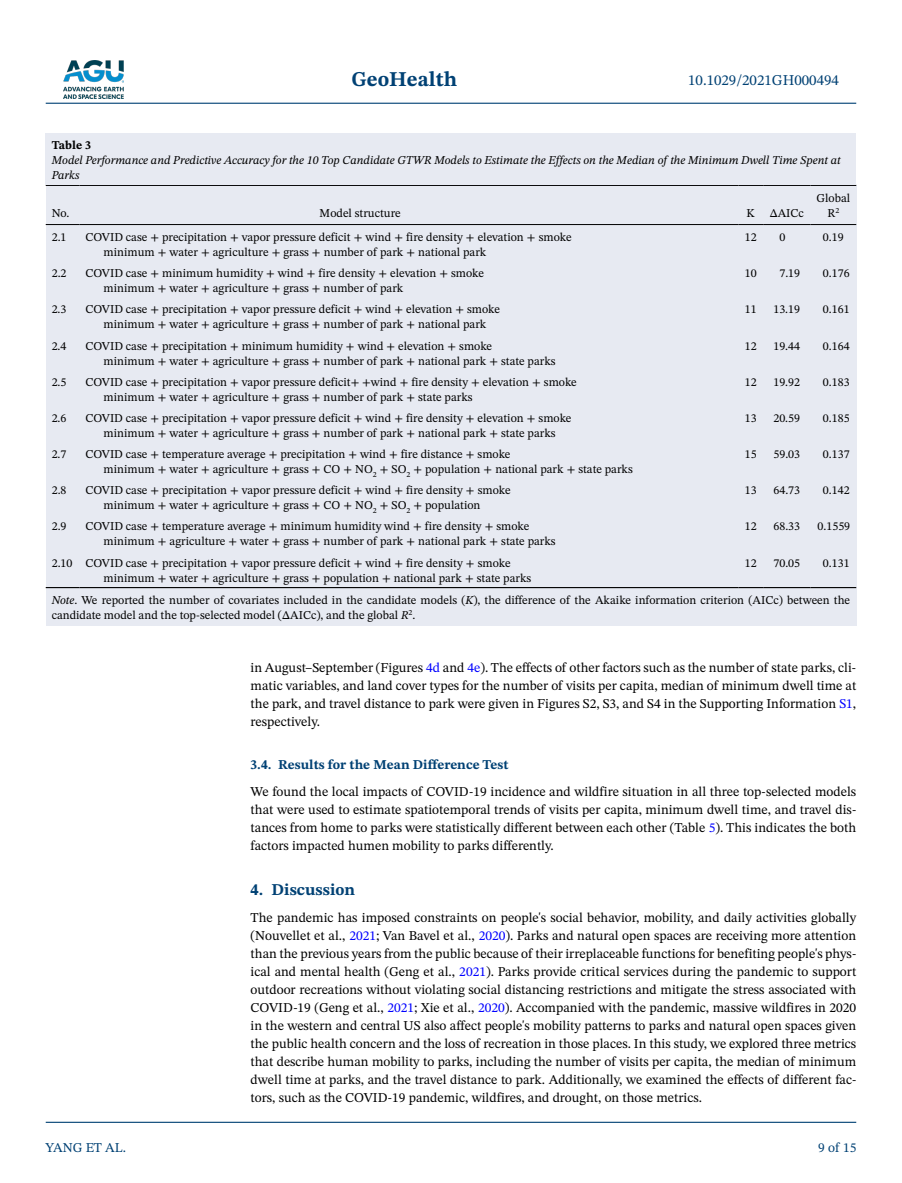
<style>
.page{position:relative;width:902px;height:1183px;background:#fff}
.page>*{position:absolute;margin:0;border:0;box-sizing:border-box;transform-origin:0 0}
.t1{font:700 21px "STIX Two Text";color:#004174}
.t2{font:700 16.5px "STIX Two Text";color:#004174}
.t3{font:15px "STIX Two Text";color:#004174}
.t4{font:13.5px/18px "STIX Two Text";color:#000;text-align:justify}
.t5{font:700 13.5px "STIX Two Text";color:#004174}
.t6{font:13.5px "STIX Two Text";color:#004174}
.t7{font:12px/15px "STIX Two Text";color:#000}
.t8{font:italic 12px/15px "STIX Two Text";color:#000}
.t9{font:700 12px "STIX Two Text";color:#000}
.s1{font-style:italic}
.s2{color:#00f}
</style>
<div class="page">
<img style="left:63px;top:60px;width:60px;height:39px">
<hr style="left:46px;top:103px;width:810px;height:1px;background:#004174">
<hr style="left:46px;top:1121px;width:810px;height:1px;background:#004174">
<div style="left:46px;top:185px;width:810px;height:440px;background:#e7eaf2"></div>
<hr style="left:46px;top:185px;width:33px;height:1px;background:#000">
<hr style="left:46px;top:224px;width:33px;height:1px;background:#000">
<hr style="left:79px;top:185px;width:659px;height:1px;background:#000">
<hr style="left:79px;top:224px;width:659px;height:1px;background:#000">
<svg style="left:738px;top:185px;width:25px;height:1px"></svg>
<svg style="left:738px;top:224px;width:25px;height:1px"></svg>
<hr style="left:763px;top:185px;width:47px;height:1px;background:#000">
<hr style="left:763px;top:224px;width:47px;height:1px;background:#000">
<hr style="left:810px;top:185px;width:46px;height:1px;background:#000">
<hr style="left:810px;top:224px;width:46px;height:1px;background:#000">
<hr style="left:46px;top:587px;width:33px;height:1px;background:#000">
<hr style="left:79px;top:587px;width:659px;height:1px;background:#000">
<svg style="left:738px;top:587px;width:25px;height:1px"></svg>
<hr style="left:763px;top:587px;width:47px;height:1px;background:#000">
<hr style="left:810px;top:587px;width:46px;height:1px;background:#000">
<div style="left:46px;top:134px;width:810px;height:51px;background:#e7eaf2"></div>
<h1 class="t1" style="left:351px;top:64px;width:107px">GeoHealth</h1>
<p class="t3" style="left:688px;top:69px;width:152px">10.1029/2021GH000494</p>
<p class="t9" style="left:52px;top:136px;width:41px">Table 3</p>
<p class="t8" style="left:52px;top:152px;width:790px">Model Performance and Predictive Accuracy for the 10 Top Candidate GTWR Models to Estimate the Effects on the Median of the Minimum Dwell Time Spent at<br>Parks</p>
<p class="t7" style="left:52px;top:205px;width:19px">No.</p>
<p class="t7" style="left:319px;top:205px;width:83px">Model structure</p>
<p class="t7" style="left:746px;top:205px;width:59px">K ∆AICc</p>
<p class="t7" style="left:816px;top:190px;width:35px;text-align:center">Global<br>R<sup>2</sup></p>
<p class="t7" style="left:52px;top:229px;width:16px">2.1</p>
<p class="t7" style="left:103px;top:229px;width:469px;text-indent:-18px">COVID case + precipitation + vapor pressure deficit + wind + fire density + elevation + smoke minimum + water + agriculture + grass + number of park + national park</p>
<p class="t7" style="left:744px;top:229px;width:13px">12</p>
<p class="t7" style="left:779px;top:229px;width:7px">0</p>
<p class="t7" style="left:822px;top:229px;width:22px">0.19</p>
<p class="t7" style="left:52px;top:265px;width:16px">2.2</p>
<p class="t7" style="left:103px;top:265px;width:382px;text-indent:-18px">COVID case + minimum humidity + wind + fire density + elevation + smoke minimum + water + agriculture + grass + number of park</p>
<p class="t7" style="left:744px;top:265px;width:13px">10</p>
<p class="t7" style="left:779px;top:265px;width:22px">7.19</p>
<p class="t7" style="left:822px;top:265px;width:28px">0.176</p>
<p class="t7" style="left:52px;top:302px;width:16px">2.3</p>
<p class="t7" style="left:85px;top:302px;width:416px;text-align:center">COVID case + precipitation + vapor pressure deficit + wind + elevation + smoke minimum + water + agriculture + grass + number of park + national park</p>
<p class="t7" style="left:744px;top:302px;width:13px">11</p>
<p class="t7" style="left:773px;top:302px;width:28px">13.19</p>
<p class="t7" style="left:822px;top:302px;width:28px">0.161</p>
<p class="t7" style="left:52px;top:338px;width:16px">2.4</p>
<p class="t7" style="left:103px;top:338px;width:453px;text-indent:-18px">COVID case + precipitation + minimum humidity + wind + elevation + smoke<br>minimum + water + agriculture + grass + number of park + national park + state parks</p>
<p class="t7" style="left:744px;top:338px;width:13px">12</p>
<p class="t7" style="left:773px;top:338px;width:28px">19.44</p>
<p class="t7" style="left:822px;top:338px;width:28px">0.164</p>
<p class="t7" style="left:52px;top:374px;width:16px">2.5</p>
<p class="t7" style="left:103px;top:374px;width:475px;text-indent:-18px">COVID case + precipitation + vapor pressure deficit+ +wind + fire density + elevation + smoke minimum + water + agriculture + grass + number of park + state parks</p>
<p class="t7" style="left:744px;top:374px;width:13px">12</p>
<p class="t7" style="left:773px;top:374px;width:28px">19.92</p>
<p class="t7" style="left:822px;top:374px;width:28px">0.183</p>
<p class="t7" style="left:52px;top:410px;width:16px">2.6</p>
<p class="t7" style="left:85px;top:410px;width:487px;text-align:center">COVID case + precipitation + vapor pressure deficit + wind + fire density + elevation + smoke minimum + water + agriculture + grass + number of park + national park + state parks</p>
<p class="t7" style="left:744px;top:410px;width:13px">13</p>
<p class="t7" style="left:773px;top:410px;width:28px">20.59</p>
<p class="t7" style="left:822px;top:410px;width:28px">0.185</p>
<p class="t7" style="left:52px;top:446px;width:16px">2.7</p>
<p class="t7" style="left:103px;top:446px;width:531px;text-indent:-18px">COVID case + temperature average + precipitation + wind + fire distance + smoke<br>minimum + water + agriculture + grass + CO + NO<sub>2</sub> + SO<sub>2</sub> + population + national park + state parks</p>
<p class="t7" style="left:744px;top:446px;width:13px">15</p>
<p class="t7" style="left:773px;top:446px;width:28px">59.03</p>
<p class="t7" style="left:822px;top:446px;width:28px">0.137</p>
<p class="t7" style="left:52px;top:482px;width:16px">2.8</p>
<p class="t7" style="left:103px;top:482px;width:408px;text-indent:-18px">COVID case + precipitation + vapor pressure deficit + wind + fire density + smoke minimum + water + agriculture + grass + CO + NO<sub>2</sub> + SO<sub>2</sub> + population</p>
<p class="t7" style="left:744px;top:482px;width:13px">13</p>
<p class="t7" style="left:773px;top:482px;width:28px">64.73</p>
<p class="t7" style="left:822px;top:482px;width:28px">0.142</p>
<p class="t7" style="left:52px;top:518px;width:16px">2.9</p>
<p class="t7" style="left:103px;top:518px;width:453px;text-indent:-18px">COVID case + temperature average + minimum humidity wind + fire density + smoke minimum + agriculture + water + grass + number of park + national park + state parks</p>
<p class="t7" style="left:744px;top:518px;width:13px">12</p>
<p class="t7" style="left:773px;top:518px;width:28px">68.33</p>
<p class="t7" style="left:817px;top:518px;width:34px">0.1559</p>
<p class="t7" style="left:103px;top:555px;width:429px;text-indent:-52px">2.10 COVID case + precipitation + vapor pressure deficit + wind + fire density + smoke minimum + water + agriculture + grass + population + national park + state parks</p>
<p class="t7" style="left:744px;top:555px;width:13px">12</p>
<p class="t7" style="left:773px;top:555px;width:28px">70.05</p>
<p class="t7" style="left:822px;top:555px;width:28px">0.131</p>
<p class="t7" style="left:52px;top:592px;width:799px"><span class="s1">Note</span>. We reported the number of covariates included in the candidate models (<span class="s1">K</span>), the difference of the Akaike information criterion (AICc) between the candidate model and the top-selected model (∆AICc), and the global <span class="s1">R</span><sup>2</sup>.</p>
<p class="t6" style="left:45px;top:1137px;width:82px">YANG ET AL.</p>
<p class="t4" style="left:250px;top:658px;width:607px">in August–September (Figures <span class="s2">4d</span> and <span class="s2">4e</span>). The effects of other factors such as the number of state parks, cli&shy;matic variables, and land cover types for the number of visits per capita, median of minimum dwell time at the park, and travel distance to park were given in Figures S2, S3, and S4 in the Supporting Information <span class="s2">S1</span>, respectively.</p>
<p class="t5" style="left:250px;top:754px;width:259px">3.4. Results for the Mean Difference Test</p>
<p class="t4" style="left:250px;top:782px;width:607px">We found the local impacts of COVID-19 incidence and wildfire situation in all three top-selected models that were used to estimate spatiotemporal trends of visits per capita, minimum dwell time, and travel dis&shy;tances from home to parks were statistically different between each other (Table <span class="s2">5</span>). This indicates the both factors impacted humen mobility to parks differently.</p>
<h2 class="t2" style="left:250px;top:877px;width:106px">4. Discussion</h2>
<p class="t4" style="left:250px;top:908px;width:607px">The pandemic has imposed constraints on people's social behavior, mobility, and daily activities globally (Nouvellet et al., <span class="s2">2021</span>; Van Bavel et al., <span class="s2">2020</span>). Parks and natural open spaces are receiving more attention than the previous years from the public because of their irreplaceable functions for benefiting people's phys&shy;ical and mental health (Geng et al., <span class="s2">2021</span>). Parks provide critical services during the pandemic to support outdoor recreations without violating social distancing restrictions and mitigate the stress associated with COVID-19 (Geng et al., <span class="s2">2021</span>; Xie et al., <span class="s2">2020</span>). Accompanied with the pandemic, massive wildfires in 2020 in the western and central US also affect people's mobility patterns to parks and natural open spaces given the public health concern and the loss of recreation in those places. In this study, we explored three metrics that describe human mobility to parks, including the number of visits per capita, the median of minimum dwell time at parks, and the travel distance to park. Additionally, we examined the effects of different fac&shy;tors, such as the COVID-19 pandemic, wildfires, and drought, on those metrics.</p>
<p class="t6" style="left:818px;top:1137px;width:40px">9 of 15</p>
</div>
